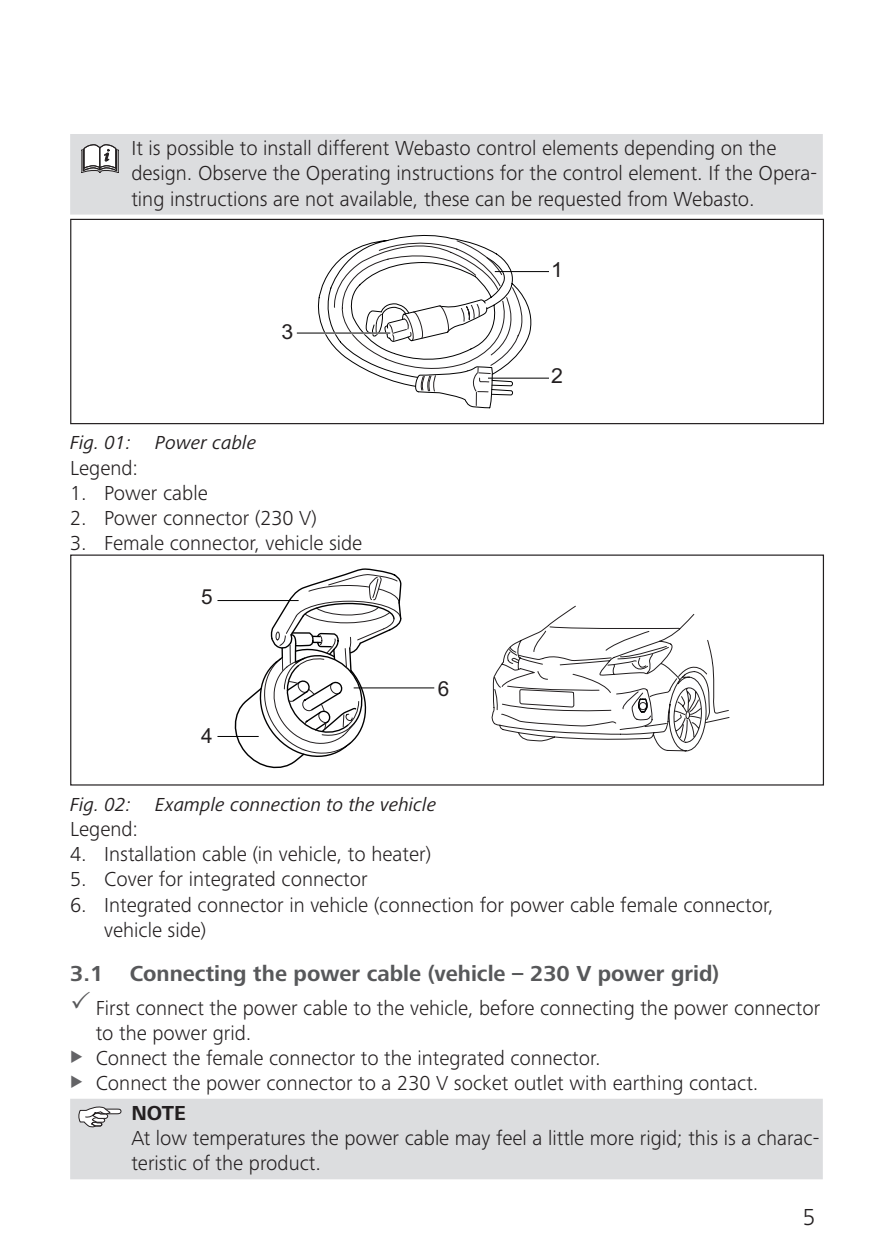
<style>
.page{position:relative;width:893px;height:1259px;background:#fff}
.page>*{position:absolute;margin:0;border:0;box-sizing:border-box;transform-origin:0 0}
.t1{font:300 24px "Frutiger Next LTW1 G";color:#231f20}
.t2{font:700 22.5px "Frutiger Next LTW1 G";color:#57585a}
.t3{font:300 21px/25.2px "Frutiger Next LTW1 G";color:#231f20}
.t4{font:700 21px "Frutiger Next LTW1 G";color:#231f20}
.t5{font:20.7px "Arial";color:#231f20}
.t6{font:italic 19.5px "Frutiger Next LTW1 G";color:#231f20}
.s1{color:#57585a}
</style>
<div class="page">
<div style="left:70px;top:134px;width:753px;height:81px;background:#dcdddf"></div>
<svg style="left:81px;top:145px;width:38px;height:27px"></svg>
<hr style="left:488px;top:378px;width:61px;height:1px;background:#000001">
<svg style="left:317px;top:235px;width:219px;height:174px"></svg>
<hr style="left:297px;top:332px;width:94px;height:2px;background:#fff">
<hr style="left:297px;top:332px;width:93px;height:1px;background:#000001">
<hr style="left:495px;top:271px;width:54px;height:1px;background:#000001">
<div style="left:70px;top:219px;width:754px;height:205px;border:1px solid #231f20"></div>
<svg style="left:491px;top:606px;width:239px;height:145px"></svg>
<svg style="left:230px;top:568px;width:172px;height:201px"></svg>
<hr style="left:354px;top:687px;width:80px;height:1px;background:#000001">
<hr style="left:217px;top:600px;width:82px;height:1px;background:#000001">
<hr style="left:217px;top:736px;width:42px;height:1px;background:#000001">
<div style="left:70px;top:1099px;width:753px;height:80px;background:#dcdddf"></div>
<svg style="left:79px;top:1107px;width:42px;height:20px"></svg>
<p class="t3" style="left:131px;top:136px;width:687px">It is possible to install different Webasto control elements depending on the design. Observe the Operating instructions for the control element. If the Opera&shy;ting instructions are not available, these can be requested from Webasto.</p>
<p class="t5" style="left:281px;top:318px;width:13px">3</p>
<p class="t6" style="left:70px;top:432px;width:188px">Fig. 01: Power cable</p>
<p class="t3" style="left:70px;top:455px;width:69px">Legend:</p>
<p class="t3" style="left:70px;top:480px;width:139px">1. Power cable</p>
<p class="t3" style="left:70px;top:505px;width:248px">2. Power connector (230 V)</p>
<p class="t3" style="left:70px;top:531px;width:294px">3. Female connector, vehicle side</p>
<p class="t5" style="left:201px;top:582px;width:13px">5</p>
<p class="t5" style="left:201px;top:722px;width:13px">4</p>
<p class="t5" style="left:438px;top:675px;width:13px">6</p>
<p class="t5" style="left:551px;top:256px;width:13px">1</p>
<p class="t5" style="left:551px;top:363px;width:13px">2</p>
<p class="t6" style="left:70px;top:793px;width:368px">Fig. 02: Example connection to the vehicle</p>
<p class="t3" style="left:70px;top:816px;width:69px">Legend:</p>
<p class="t3" style="left:70px;top:841px;width:363px">4. Installation cable (in vehicle, to heater)</p>
<p class="t3" style="left:70px;top:867px;width:299px">5. Cover for integrated connector</p>
<p class="t3" style="left:104px;top:892px;width:671px;text-indent:-34px">6. Integrated connector in vehicle (connection for power cable female connector, vehicle side)</p>
<p class="t2" style="left:70px;top:960px;width:650px">3.1 Connecting the power cable (vehicle – 230 V power grid)</p>
<p class="t3" style="left:96px;top:995px;width:726px;text-indent:-26px"><span class="s1">✓</span> First connect the power cable to the vehicle, before connecting the power connector to the power grid.<br>Connect the female connector to the integrated connector.<br>Connect the power connector to a 230 V socket outlet with earthing contact.</p>
<p class="t4" style="left:131px;top:1101px;width:56px">NOTE</p>
<p class="t3" style="left:131px;top:1125px;width:689px">At low temperatures the power cable may feel a little more rigid; this is a charac&shy;teristic of the product.</p>
<p class="t1" style="left:803px;top:1203px;width:14px">5</p>
</div>
